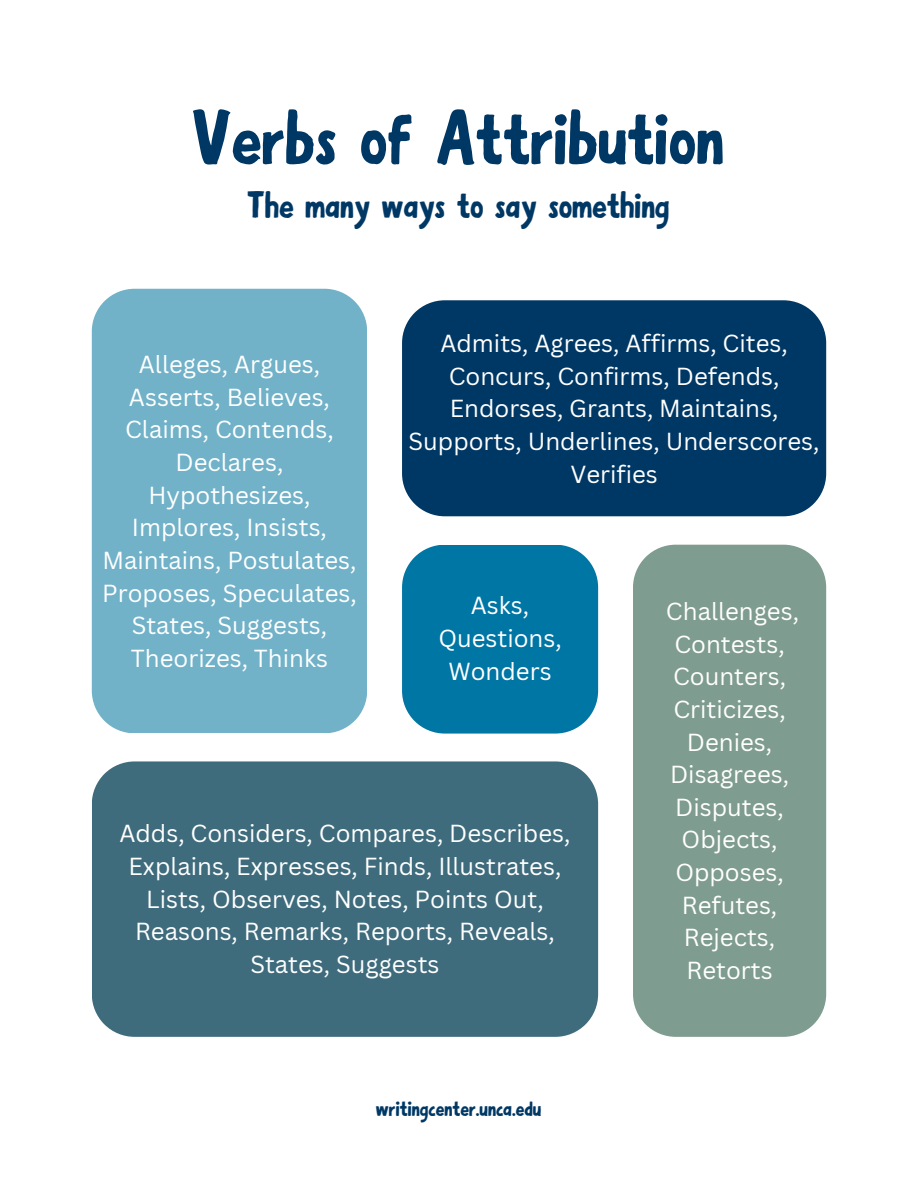
<style>
.page{position:relative;width:918px;height:1188px;background:#fff}
.page>*{position:absolute;margin:0;border:0;box-sizing:border-box;transform-origin:0 0}
.t1{font:77.85px "Boldoa Mat";color:#003865}
.t2{font:38.1px "Boldoa Mat";color:#003865}
.t3{font:24px/32.7px "Canva Sans";color:#fff;text-align:center}
.t4{font:22.5px "Boldoa Mat";color:#003865}
</style>
<div class="page">
<div style="left:92px;top:289px;width:275px;height:444px;background:#71b2c9"></div>
<div style="left:402px;top:300px;width:424px;height:216px;background:#003865"></div>
<div style="left:633px;top:545px;width:193px;height:492px;background:#7f9c90"></div>
<div style="left:92px;top:761px;width:506px;height:276px;background:#3f6c7d"></div>
<div style="left:402px;top:545px;width:196px;height:189px;background:#0076a5"></div>
<p class="t1" style="left:193px;top:87px;width:533px">Verbs of Attribution</p>
<h3 class="t2" style="left:248px;top:180px;width:424px">The many ways to say something</h3>
<p class="t3" style="left:409px;top:326px;width:412px">Admits, Agrees, Affirms, Cites,<br>Concurs, Confirms, Defends,<br>Endorses, Grants, Maintains,<br>Supports, Underlines, Underscores,<br>Verifies</p>
<h1 class="t3" style="left:139px;top:347px;width:183px">Alleges, Argues,</h1>
<h2 class="t3" style="left:102px;top:380px;width:256px">Asserts, Believes,<br>Claims, Contends,<br>Declares,<br>Hypothesizes,<br>Implores, Insists,<br>Maintains, Postulates,<br>Proposes, Speculates,<br>States, Suggests,<br>Theorizes, Thinks</h2>
<p class="t3" style="left:471px;top:589px;width:60px">Asks,</p>
<p class="t3" style="left:438px;top:621px;width:125px">Questions,</p>
<p class="t3" style="left:448px;top:654px;width:105px">Wonders</p>
<p class="t3" style="left:666px;top:594px;width:135px">Challenges,<br>Contests,<br>Counters,<br>Criticizes,<br>Denies,<br>Disagrees,<br>Disputes,<br>Objects,<br>Opposes,<br>Refutes,</p>
<p class="t3" style="left:684px;top:921px;width:93px">Rejects,</p>
<p class="t3" style="left:687px;top:953px;width:88px">Retorts</p>
<p class="t3" style="left:119px;top:817px;width:452px">Adds, Considers, Compares, Describes, Explains, Expresses, Finds, Illustrates, Lists, Observes, Notes, Points Out, Reasons, Remarks, Reports, Reveals, States, Suggests</p>
<p class="t4" style="left:376px;top:1094px;width:167px">writingcenter.unca.edu</p>
</div>
